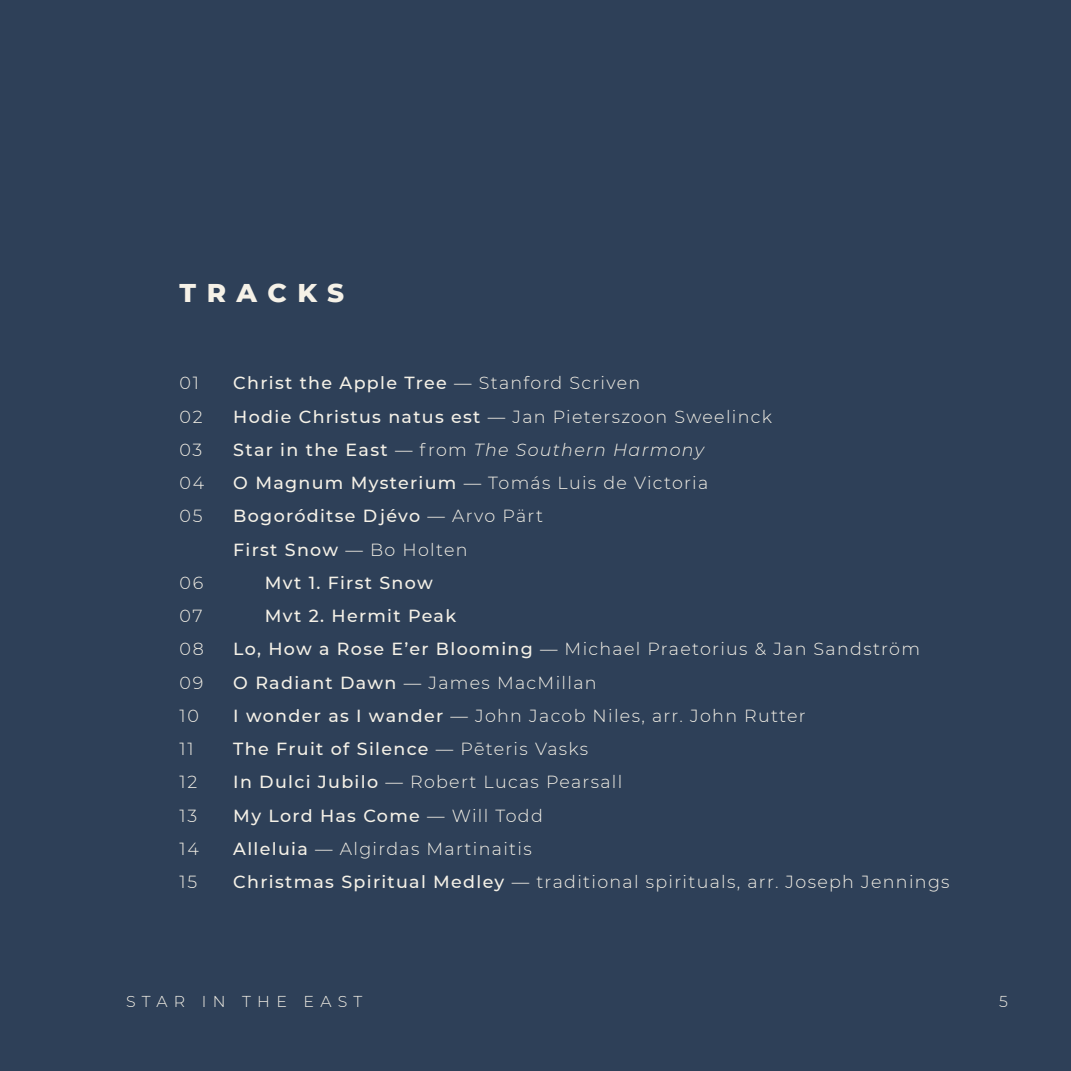
<style>
.page{position:relative;width:1071px;height:1071px;background:#2e4058}
.page>*{position:absolute;margin:0;border:0;box-sizing:border-box;transform-origin:0 0}
.t1{font:800 26.25px "Montserrat";letter-spacing:.4em;color:#f5f1e7}
.t2{font:300 17.5px/33.2px "Montserrat";letter-spacing:.075em;color:#f5f1e7}
.t3{font:500 17.5px "Montserrat";letter-spacing:.075em;color:#f5f1e7}
.t4{font:italic 300 17.5px "Montserrat";letter-spacing:.075em;color:#f5f1e7}
.t5{font:300 17.5px/33.2px "Montserrat";letter-spacing:.1em;color:#f5f1e7}
.t6{font:300 15.75px "Montserrat";letter-spacing:.4em;color:#f5f1e7}
.s1{font-weight:300}
.s2{font-weight:500}
.s3{font-weight:500;font-style:normal}
.s4{font-style:normal}
</style>
<div class="page">
<h1 class="t1" style="left:180px;top:273px;width:166px">TRACKS</h1>
<p class="t2" style="left:180px;top:366px;width:26px">01<br>02<br>03<br>04<br>05</p>
<p class="t5" style="left:180px;top:566px;width:26px">06<br>07<br>08<br>09<br>10<br>11<br>12<br>13<br>14<br>15</p>
<p class="t3" style="left:233px;top:371px;width:409px">Christ the Apple Tree <span class="s1">— Stanford Scriven</span></p>
<p class="t2" style="left:233px;top:399px;width:540px"><span class="s2">Hodie Christus natus est</span> — Jan Pieterszoon Sweelinck</p>
<p class="t4" style="left:233px;top:438px;width:472px"><span class="s3">Star in the East</span> <span class="s4">— from</span> The Southern Harmony</p>
<p class="t2" style="left:233px;top:466px;width:477px"><span class="s2">O Magnum Mysterium</span> — Tomás Luis de Victoria</p>
<p class="t3" style="left:233px;top:504px;width:311px">Bogoróditse Djévo <span class="s1">— Arvo Pärt</span></p>
<p class="t3" style="left:233px;top:537px;width:236px">First Snow <span class="s1">— Bo Holten</span></p>
<p class="t3" style="left:265px;top:571px;width:169px">Mvt 1. First Snow</p>
<p class="t3" style="left:265px;top:604px;width:193px">Mvt 2. Hermit Peak</p>
<p class="t2" style="left:233px;top:632px;width:688px"><span class="s2">Lo, How a Rose E’er Blooming</span> — Michael Praetorius &amp; Jan Sandström</p>
<p class="t2" style="left:233px;top:665px;width:365px"><span class="s2">O Radiant Dawn</span> — James MacMillan</p>
<p class="t2" style="left:233px;top:699px;width:574px"><span class="s2">I wonder as I wander</span> — John Jacob Niles, arr. John Rutter</p>
<p class="t3" style="left:233px;top:737px;width:356px">The Fruit of Silence <span class="s1">— Pēteris Vasks</span></p>
<p class="t2" style="left:233px;top:765px;width:391px"><span class="s2">In Dulci Jubilo</span> — Robert Lucas Pearsall</p>
<p class="t3" style="left:233px;top:803px;width:311px">My Lord Has Come <span class="s1">— Will Todd</span></p>
<p class="t2" style="left:233px;top:832px;width:300px"><span class="s2">Alleluia</span> — Algirdas Martinaitis</p>
<p class="t2" style="left:233px;top:865px;width:718px"><span class="s2">Christmas Spiritual Medley</span> — traditional spirituals, arr. Joseph Jennings</p>
<p class="t6" style="left:126px;top:991px;width:238px">STAR IN THE EAST</p>
<p class="t6" style="left:999px;top:991px;width:10px">5</p>
</div>
